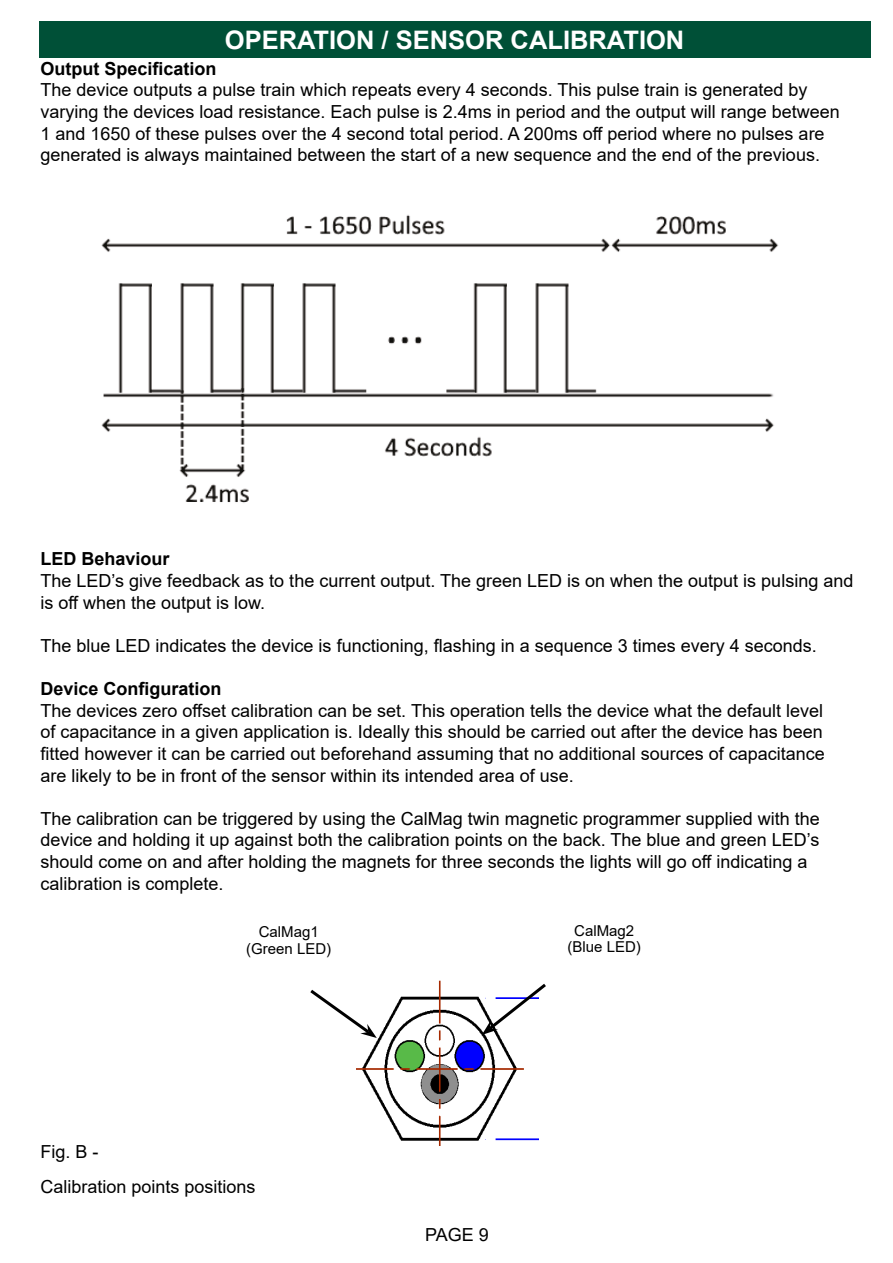
<style>
.page{position:relative;width:893px;height:1263px;background:#fff}
.page>*{position:absolute;margin:0;border:0;box-sizing:border-box;transform-origin:0 0}
.t1{font:700 25.5px "Arial";color:#fff}
.t2{font:18px/21.6px "Arial";color:#000}
.t3{font:700 18px "Arial";color:#000}
.t4{font:15px/16.5px "Arial";color:#000;text-align:center}
</style>
<div class="page">
<div style="left:39px;top:21px;width:831px;height:37px;background:#005037"></div>
<img style="left:101px;top:214px;width:678px;height:289px">
<img style="left:357px;top:980px;width:181px;height:165px">
<svg style="left:310px;top:987px;width:67px;height:51px"></svg>
<svg style="left:482px;top:981px;width:64px;height:54px"></svg>
<h1 class="t1" style="left:225px;top:22px;width:461px">OPERATION / SENSOR CALIBRATION</h1>
<p class="t3" style="left:40px;top:56px;width:178px">Output Specification</p>
<p class="t2" style="left:40px;top:79px;width:801px">The device outputs a pulse train which repeats every 4 seconds. This pulse train is generated by varying the devices load resistance. Each pulse is 2.4ms in period and the output will range between 1 and 1650 of these pulses over the 4 second total period. A 200ms off period where no pulses are generated is always maintained between the start of a new sequence and the end of the previous.</p>
<p class="t3" style="left:40px;top:546px;width:131px">LED Behaviour</p>
<p class="t2" style="left:40px;top:570px;width:814px">The LED’s give feedback as to the current output. The green LED is on when the output is pulsing and is off when the output is low.</p>
<p class="t2" style="left:40px;top:635px;width:778px">The blue LED indicates the device is functioning, flashing in a sequence 3 times every 4 seconds.</p>
<p class="t3" style="left:40px;top:676px;width:183px">Device Configuration</p>
<p class="t2" style="left:40px;top:699px;width:786px;text-align:justify">The devices zero offset calibration can be set. This operation tells the device what the default level of capacitance in a given application is. Ideally this should be carried out after the device has been fitted however it can be carried out beforehand assuming that no additional sources of capacitance are likely to be in front of the sensor within its intended area of use.</p>
<p class="t2" style="left:40px;top:807px;width:781px">The calibration can be triggered by using the CalMag twin magnetic programmer supplied with the device and holding it up against both the calibration points on the back. The blue and green LED’s should come on and after holding the magnets for three seconds the lights will go off indicating a calibration is complete.</p>
<p class="t4" style="left:246px;top:924px;width:87px">CalMag1 (Green LED)</p>
<p class="t4" style="left:567px;top:922px;width:75px">CalMag2 (Blue LED)</p>
<p class="t2" style="left:40px;top:1134px;width:217px;line-height:35.1px">Fig. B -<br>Calibration points positions</p>
<p class="t2" style="left:425px;top:1223px;width:65px">PAGE 9</p>
</div>
